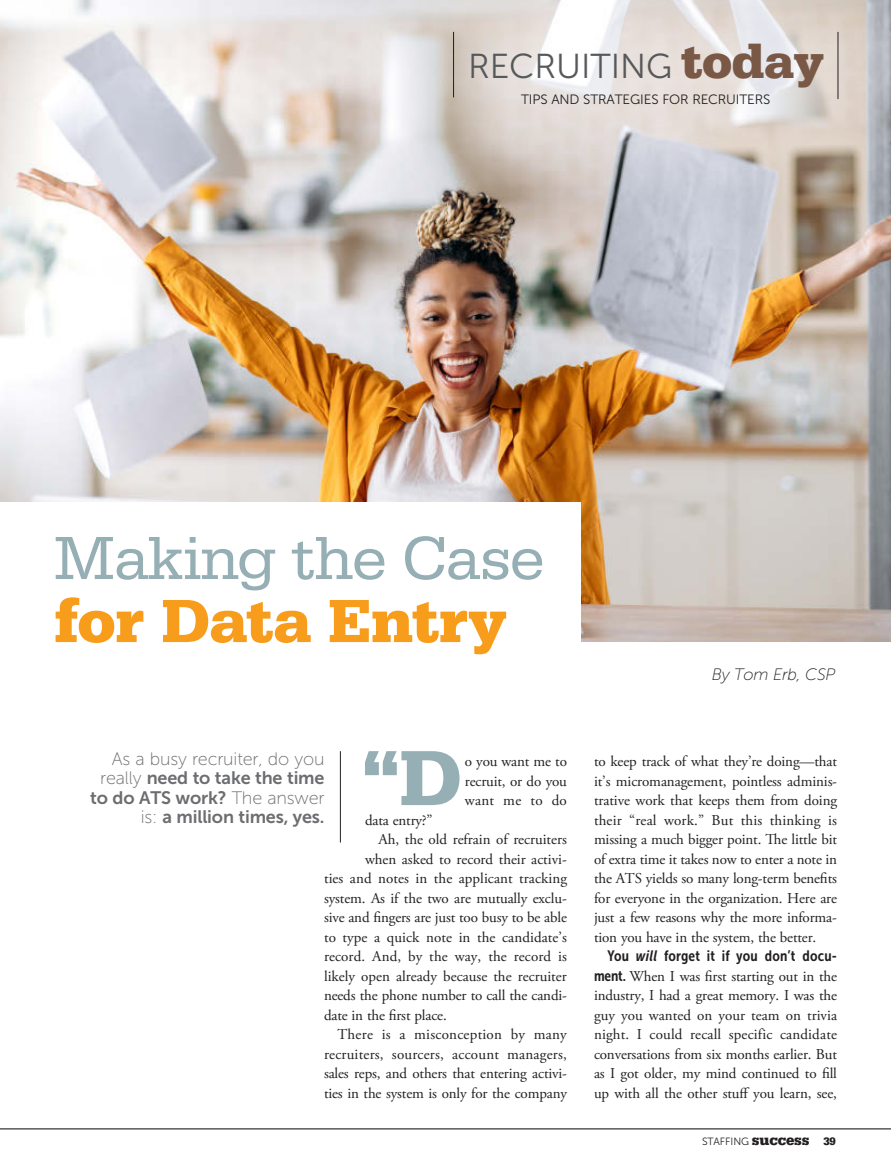
<style>
.page{position:relative;width:891px;height:1175px;background:#fff}
.page>*{position:absolute;margin:0;border:0;box-sizing:border-box;transform-origin:0 0}
.t1{font:700 80.85px "Serifa";color:#95afb5}
.t2{font:63px "Serifa";letter-spacing:-.01em;color:#95afb5}
.t3{font:700 63px "Serifa";letter-spacing:-.01em;color:#f89c1c}
.t4{font:34.5px "Museo Sans 300";color:#57585a}
.t5{font:18px/19.5px "Museo Sans 700";letter-spacing:-.01em;color:#6c6d70;text-align:right}
.t6{font:18px "Museo Sans 100";letter-spacing:-.01em;color:#6c6d70}
.t7{font:italic 16.5px "Museo Sans 100";letter-spacing:-.02em;color:#231f20}
.t8{font:15px/19.5px "Adobe Garamond Pro";letter-spacing:-.01em;color:#231f20;text-align:justify}
.t9{font:15px "Adobe Garamond Pro";letter-spacing:.015em;color:#231f20}
.t10{font:15px "Museo Sans Cond 700";letter-spacing:.01em;color:#231f20}
.t11{font:13.5px "Museo Sans 300";letter-spacing:-.01em;color:#231f20}
.t12{font:10.5px "Museo Sans 300";letter-spacing:-.01em;color:#231f20}
.s1{font-family:"Serifa";font-weight:700;font-size:49.5px;color:#795846}
.s2{font-family:"Museo Sans 100"}
.s3{font-style:italic}
.s4{font-family:"Museo Sans Cond 700"}
.s5{font-family:"Serifa";font-weight:700;font-size:15.15px}
.s6{font-family:"Serifa";font-weight:700;font-size:11.25px}
</style>
<div class="page">
<img style="left:1px;top:0;width:890px;height:641px">
<hr style="left:340px;top:751px;width:1px;height:91px;background:#231f20">
<div style="left:0;top:503px;width:580px;height:139px;background:#fff"></div>
<svg style="left:350px;top:0;width:541px;height:210px"></svg>
<hr style="left:838px;top:32px;width:1px;height:67px;background:#231f20">
<hr style="left:453px;top:32px;width:1px;height:65px;background:#231f20">
<hr style="left:0;top:1128px;width:891px;height:1px;background:#231f20">
<h3 class="t4" style="left:468px;top:48px;width:357px">RECRUITING <span class="s1">today</span></h3>
<p class="t11" style="left:521px;top:92px;width:251px">TIPS AND STRATEGIES FOR RECRUITERS</p>
<h2 class="t2" style="left:54px;top:523px;width:492px">Making the Case</h2>
<h2 class="t3" style="left:54px;top:583px;width:454px">for Data Entry</h2>
<p class="t7" style="left:712px;top:666px;width:125px">By Tom Erb, CSP</p>
<h1 class="t1" style="left:362px;top:730px;width:102px">“D</h1>
<p class="t8" style="left:465px;top:752px;width:104px">o you want me to recruit, or do you want me to do</p>
<p class="t8" style="left:365px;top:810px;width:69px">data entry?”</p>
<p class="t8" style="left:379px;top:830px;width:190px">Ah, the old refrain of recruiters</p>
<p class="t8" style="left:365px;top:849px;width:203px">when asked to record their activi-</p>
<p class="t8" style="left:324px;top:869px;width:245px">ties and notes in the applicant tracking</p>
<p class="t8" style="left:324px;top:888px;width:245px">system. As if the two are mutually exclu-</p>
<p class="t8" style="left:324px;top:908px;width:244px">sive and fingers are just too busy to be able</p>
<p class="t8" style="left:324px;top:927px;width:245px">to type a quick note in the candidate’s</p>
<p class="t8" style="left:324px;top:947px;width:245px">record. And, by the way, the record is</p>
<p class="t8" style="left:324px;top:966px;width:244px">likely open already because the recruiter</p>
<p class="t8" style="left:324px;top:986px;width:245px">needs the phone number to call the candi-</p>
<p class="t8" style="left:324px;top:1005px;width:124px">date in the first place.</p>
<p class="t9" style="left:338px;top:1025px;width:231px">There is a misconception by many</p>
<p class="t9" style="left:324px;top:1044px;width:244px">recruiters, sourcers, account managers,</p>
<p class="t8" style="left:324px;top:1064px;width:245px">sales reps, and others that entering activi-</p>
<p class="t8" style="left:324px;top:1083px;width:245px">ties in the system is only for the company</p>
<p class="t6" style="left:112px;top:749px;width:214px">As a busy recruiter, do you</p>
<p class="t5" style="left:90px;top:768px;width:236px"><span class="s2">really</span> need to take the time to do ATS work? <span class="s2">The answer is:</span> a million times, yes.</p>
<p class="t8" style="left:594px;top:752px;width:245px">to keep track of what they’re doing—that it’s micromanagement, pointless adminis&shy;trative work that keeps them from doing their “real work.” But this thinking is missing a much bigger point. The little bit of extra time it takes now to enter a note in the ATS yields so many long-term benefits for everyone in the organization. Here are just a few reasons why the more informa&shy;tion you have in the system, the better.</p>
<p class="t10" style="left:608px;top:947px;width:231px">You <span class="s3">will</span> forget it if you don’t docu-</p>
<p class="t8" style="left:594px;top:966px;width:245px"><span class="s4">ment.</span> When I was first starting out in the industry, I had a great memory. I was the guy you wanted on your team on trivia night. I could recall specific candidate conversations from six months earlier. But as I got older, my mind continued to fill up with all the other stuff you learn, see,</p>
<p class="t12" style="left:702px;top:1135px;width:135px">STAFFING <span class="s5">success</span> <span class="s6">39</span></p>
</div>
